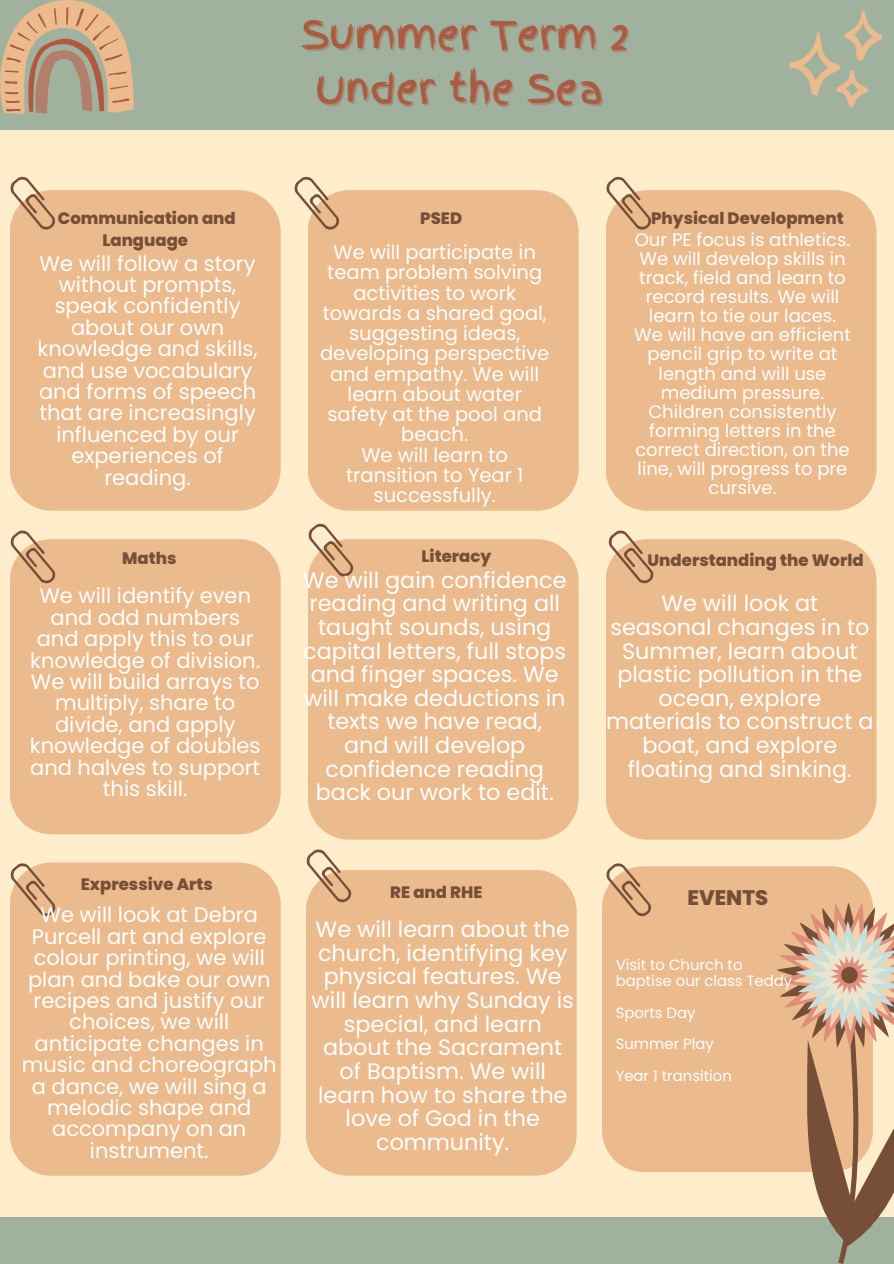
<style>
.page{position:relative;width:894px;height:1264px;background:#fff}
.page>*{position:absolute;margin:0;border:0;box-sizing:border-box;transform-origin:0 0}
.t1{font:39px "Finger Paint";color:#aa5b42}
.t2{font:22.35px/23.7px "Poppins";color:#fff;text-align:center}
.t3{font:21px/21.3px "Poppins";color:#fff;text-align:center}
.t4{font:800 21px "Poppins";color:#774f38}
.t5{font:19.5px/20.2px "Poppins";color:#fff;text-align:center}
.t6{font:18px/19.2px "Poppins";color:#fff;text-align:center}
.t7{font:800 16.5px/22.5px "Poppins";color:#774f38;text-align:center}
.t8{font:14.85px/15.8px "Poppins";color:#fff}
</style>
<div class="page">
<div style="left:0;top:0;width:893px;height:1263px;background:#ffedcb"></div>
<div style="left:0;top:0;width:893px;height:130px;background:#a0b29e"></div>
<svg style="left:0;top:0;width:134px;height:114px"></svg>
<div style="left:0;top:1217px;width:893px;height:46px;background:#a0b29e"></div>
<div style="left:602px;top:866px;width:261px;height:305px;background:#ebba8d"></div>
<svg style="left:755px;top:881px;width:138px;height:382px"></svg>
<svg style="left:789px;top:11px;width:92px;height:96px"></svg>
<div style="left:10px;top:190px;width:270px;height:320px;background:#ebba8d"></div>
<svg style="left:10px;top:176px;width:46px;height:54px"></svg>
<div style="left:308px;top:190px;width:270px;height:320px;background:#ebba8d"></div>
<div style="left:606px;top:190px;width:270px;height:320px;background:#ebba8d"></div>
<div style="left:10px;top:539px;width:270px;height:295px;background:#ebba8d"></div>
<div style="left:308px;top:539px;width:270px;height:300px;background:#ebba8d"></div>
<div style="left:606px;top:539px;width:270px;height:300px;background:#ebba8d"></div>
<div style="left:306px;top:870px;width:270px;height:305px;background:#ebba8d"></div>
<div style="left:10px;top:862px;width:270px;height:313px;background:#ebba8d"></div>
<svg style="left:294px;top:176px;width:46px;height:54px"></svg>
<svg style="left:606px;top:176px;width:45px;height:54px"></svg>
<svg style="left:10px;top:530px;width:46px;height:53px"></svg>
<svg style="left:308px;top:523px;width:46px;height:54px"></svg>
<svg style="left:607px;top:530px;width:47px;height:53px"></svg>
<svg style="left:10px;top:862px;width:46px;height:54px;background:#d9ae86"></svg>
<svg style="left:306px;top:849px;width:46px;height:53px"></svg>
<svg style="left:605px;top:863px;width:46px;height:53px;background:#d9ae87"></svg>
<h3 class="t7" style="left:58px;top:206px;width:179px">Communication and<br>Language</h3>
<p class="t3" style="left:38px;top:253px;width:221px">We will follow a story without prompts, speak confidently about our own knowledge and skills, and use vocabulary and forms of speech that are increasingly influenced by our experiences of reading.</p>
<h1 class="t1" style="left:301px;top:7px;width:328px">Summer Term 2</h1>
<h6 class="t1" style="left:315px;top:61px;width:290px">Under the Sea</h6>
<p class="t7" style="left:420px;top:206px;width:43px">PSED</p>
<h6 class="t5" style="left:320px;top:242px;width:231px">We will participate in team problem solving activities to work towards a shared goal, suggesting ideas, developing perspective and empathy. We will learn about water safety at the pool and beach.<br>We will learn to transition to Year 1 successfully.</h6>
<h3 class="t7" style="left:651px;top:206px;width:194px">Physical Development</h3>
<h2 class="t6" style="left:634px;top:230px;width:218px">Our PE focus is athletics.<br>We will develop skills in track, field and learn to record results. We will learn to tie our laces.<br>We will have an efficient pencil grip to write at length and will use medium pressure.<br>Children consistently forming letters in the correct direction, on the line, will progress to pre cursive.</h2>
<p class="t7" style="left:122px;top:547px;width:56px">Maths</p>
<h6 class="t7" style="left:421px;top:545px;width:71px">Literacy</h6>
<h4 class="t7" style="left:647px;top:549px;width:218px">Understanding the World</h4>
<p class="t3" style="left:30px;top:585px;width:232px">We will identify even and odd numbers and apply this to our knowledge of division.<br>We will build arrays to multiply, share to divide, and apply knowledge of doubles and halves to support this skill.</p>
<h6 class="t2" style="left:303px;top:568px;width:265px">We will gain confidence reading and writing all taught sounds, using capital letters, full stops and finger spaces. We will make deductions in texts we have read, and will develop confidence reading back our work to edit.</h6>
<h3 class="t2" style="left:606px;top:591px;width:269px">We will look at<br>seasonal changes in to<br>Summer, learn about plastic pollution in the ocean, explore materials to construct a boat, and explore floating and sinking.</h3>
<p class="t7" style="left:81px;top:873px;width:134px">Expressive Arts</p>
<p class="t3" style="left:22px;top:904px;width:256px">We will look at Debra<br>Purcell art and explore colour printing, we will plan and bake our own recipes and justify our choices, we will anticipate changes in music and choreograph a dance, we will sing a melodic shape and accompany on an instrument.</p>
<p class="t7" style="left:390px;top:880px;width:94px">RE and RHE</p>
<h6 class="t2" style="left:311px;top:917px;width:263px">We will learn about the church, identifying key physical features. We will learn why Sunday is special, and learn about the Sacrament of Baptism. We will learn how to share the love of God in the community.</h6>
<h6 class="t4" style="left:687px;top:883px;width:82px">EVENTS</h6>
<h3 class="t8" style="left:615px;top:957px;width:178px">Visit to Church to baptise our class Teddy</h3>
<p class="t8" style="left:615px;top:1004px;width:81px">Sports Day</p>
<h5 class="t8" style="left:615px;top:1036px;width:100px">Summer Play</h5>
<h4 class="t8" style="left:615px;top:1067px;width:118px">Year 1 transition</h4>
</div>
